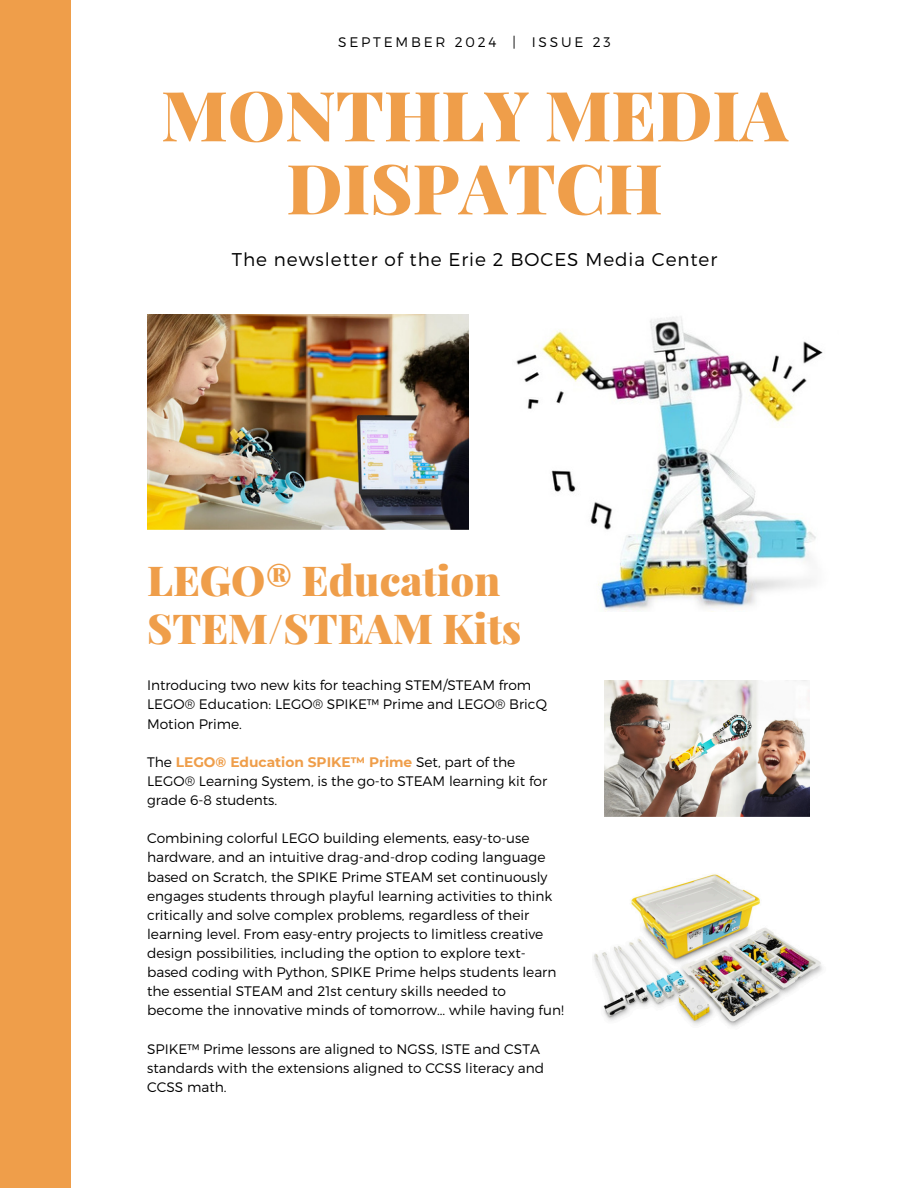
<style>
.page{position:relative;width:918px;height:1188px;background:#fff}
.page>*{position:absolute;margin:0;border:0;box-sizing:border-box;transform-origin:0 0}
.t1{font:900 69.15px/73.1px "Playfair Display";color:#ef9e4a;text-align:center}
.t2{font:900 41.4px/48.3px "Playfair Display";color:#ef9e4a}
.t3{font:300 18.45px "Montserrat";letter-spacing:.05em;color:#000}
.t4{font:300 13.8px/19.2px "Montserrat";color:#000}
.t5{font:300 13.8px "Montserrat";letter-spacing:.2em;color:#000}
.s1{font-weight:700;color:#ef9e4a}
</style>
<div class="page">
<div style="left:0;top:0;width:70px;height:1188px;background:#ef9e4a"></div>
<img style="left:147px;top:315px;width:322px;height:214px">
<img style="left:605px;top:680px;width:204px;height:137px">
<img style="left:593px;top:874px;width:230px;height:153px">
<img style="left:516px;top:316px;width:307px;height:296px">
<h2 class="t5" style="left:338px;top:33px;width:274px">SEPTEMBER 2024 | ISSUE 23</h2>
<p class="t1" style="left:161px;top:76px;width:628px">MONTHLY MEDIA<br>DISPATCH</p>
<p class="t3" style="left:232px;top:248px;width:487px">The newsletter of the Erie 2 BOCES Media Center</p>
<p class="t2" style="left:147px;top:555px;width:376px">LEGO® Education<br>STEM/STEAM Kits</p>
<p class="t4" style="left:147px;top:675px;width:402px">Introducing two new kits for teaching STEM/STEAM from<br>LEGO® Education: LEGO® SPIKE™ Prime and LEGO® BricQ<br>Motion Prime.</p>
<p class="t4" style="left:147px;top:752px;width:402px">The <span class="s1">LEGO® Education SPIKE™ Prime</span> Set, part of the<br>LEGO® Learning System, is the go-to STEAM learning kit for grade 6-8 students.</p>
<p class="t4" style="left:147px;top:828px;width:418px">Combining colorful LEGO building elements, easy-to-use hardware, and an intuitive drag-and-drop coding language based on Scratch, the SPIKE Prime STEAM set continuously engages students through playful learning activities to think critically and solve complex problems, regardless of their learning level. From easy-entry projects to limitless creative design possibilities, including the option to explore text&shy;based coding with Python, SPIKE Prime helps students learn the essential STEAM and 21st century skills needed to become the innovative minds of tomorrow... while having fun!</p>
<p class="t4" style="left:147px;top:1038px;width:399px">SPIKE™ Prime lessons are aligned to NGSS, ISTE and CSTA standards with the extensions aligned to CCSS literacy and<br>CCSS math.</p>
</div>
